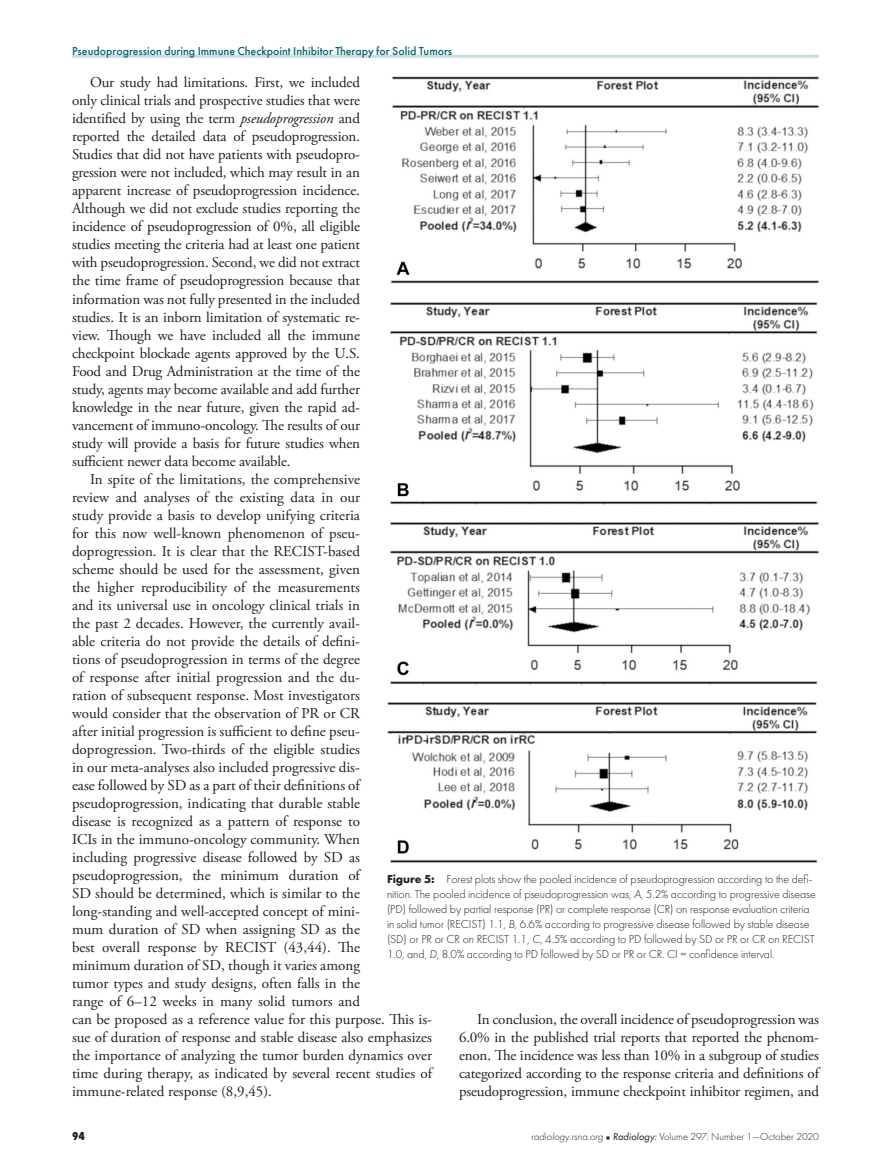
<style>
.page{position:relative;width:891px;height:1175px;background:#fff}
.page>*{position:absolute;margin:0;border:0;box-sizing:border-box;transform-origin:0 0}
.t1{font:15px/18px "Adobe Garamond Pro";color:#231f20;text-align:justify}
.t2{font:300 12px/15px "Futura PT";letter-spacing:-.01em;color:#231f20}
.t3{font:500 12px "Futura PT";color:#00636d}
.t4{font:800 12px "Futura PT Cond";color:#231f20}
.t5{font:300 10.5px "Futura PT";color:#231f20}
.s1{font-style:italic}
.s2{font-weight:700}
.s3{font-family:"Universal Newswith Comm Pi";font-weight:400;font-size:6px}
.s4{font-weight:400;font-style:italic}
</style>
<div class="page">
<hr style="left:72px;top:55px;width:747px;height:3px;background:#c6dee1">
<img style="left:387px;top:76px;width:432px;height:786px">
<p class="t3" style="left:72px;top:44px;width:382px">Pseudoprogression during Immune Checkpoint Inhibitor Therapy for Solid Tumors</p>
<p class="t1" style="left:72px;top:74px;width:290px;text-indent:18px">Our study had limitations. First, we included only clinical trials and prospective studies that were identified by using the term <span class="s1">pseudoprogression</span> and reported the detailed data of pseudoprogression.<br>Studies that did not have patients with pseudopro&shy;gression were not included, which may result in an apparent increase of pseudoprogression incidence.<br>Although we did not exclude studies reporting the incidence of pseudoprogression of 0%, all eligible studies meeting the criteria had at least one patient with pseudoprogression. Second, we did not extract the time frame of pseudoprogression because that information was not fully presented in the included studies. It is an inborn limitation of systematic re&shy;view. Though we have included all the immune checkpoint blockade agents approved by the U.S.<br>Food and Drug Administration at the time of the study, agents may become available and add further knowledge in the near future, given the rapid ad&shy;vancement of immuno-oncology. The results of our study will provide a basis for future studies when sufficient newer data become available.</p>
<p class="t1" style="left:72px;top:470px;width:362px;text-align:left;text-indent:18px">In spite of the limitations, the comprehensive<br>review and analyses of the existing data in our<br>study provide a basis to develop unifying criteria<br>for this now well-known phenomenon of pseu&shy;doprogression. It is clear that the RECIST-based<br>scheme should be used for the assessment, given<br>the higher reproducibility of the measurements<br>and its universal use in oncology clinical trials in<br>the past 2 decades. However, the currently avail-<br>able criteria do not provide the details of defini-<br>tions of pseudoprogression in terms of the degree<br>of response after initial progression and the du-<br>ration of subsequent response. Most investigators<br>would consider that the observation of PR or CR<br>after initial progression is sufficient to define pseu&shy;doprogression. Two-thirds of the eligible studies<br>in our meta-analyses also included progressive dis-<br>ease followed by SD as a part of their definitions of pseudoprogression, indicating that durable stable<br>disease is recognized as a pattern of response to<br>ICIs in the immuno-oncology community. When<br>including progressive disease followed by SD as pseudoprogression, the minimum duration of<br>SD should be determined, which is similar to the long-standing and well-accepted concept of mini-<br>mum duration of SD when assigning SD as the<br>best overall response by RECIST (43,44). The<br>minimum duration of SD, though it varies among<br>tumor types and study designs, often falls in the<br>range of 6–12 weeks in many solid tumors and<br>can be proposed as a reference value for this purpose. This is&shy;sue of duration of response and stable disease also emphasizes the importance of analyzing the tumor burden dynamics over time during therapy, as indicated by several recent studies of immune-related response (8,9,45).</p>
<p class="t2" style="left:387px;top:871px;width:430px"><span class="s2">Figure 5:</span> Forest plots show the pooled incidence of pseudoprogression according to the defi&shy;nition. The pooled incidence of pseudoprogression was, <span class="s1">A</span>, 5.2% according to progressive disease (PD) followed by partial response (PR) or complete response (CR) on response evaluation criteria in solid tumor (RECIST) 1.1, <span class="s1">B</span>, 6.6% according to progressive disease followed by stable disease (SD) or PR or CR on RECIST 1.1, <span class="s1">C</span>, 4.5% according to PD followed by SD or PR or CR on RECIST 1.0, and, <span class="s1">D</span>, 8.0% according to PD followed by SD or PR or CR. CI = confidence interval.</p>
<p class="t1" style="left:459px;top:1010px;width:362px;text-indent:18px">In conclusion, the overall incidence of pseudoprogression was 6.0% in the published trial reports that reported the phenom&shy;enon. The incidence was less than 10% in a subgroup of studies categorized according to the response criteria and definitions of pseudoprogression, immune checkpoint inhibitor regimen, and</p>
<p class="t4" style="left:72px;top:1129px;width:14px">94</p>
<p class="t5" style="left:531px;top:1131px;width:289px"><span class="s1">radiology.rsna.org</span> <span class="s3">n</span> <span class="s4">Radiology:</span> Volume 297: Number 1—October 2020</p>
</div>
